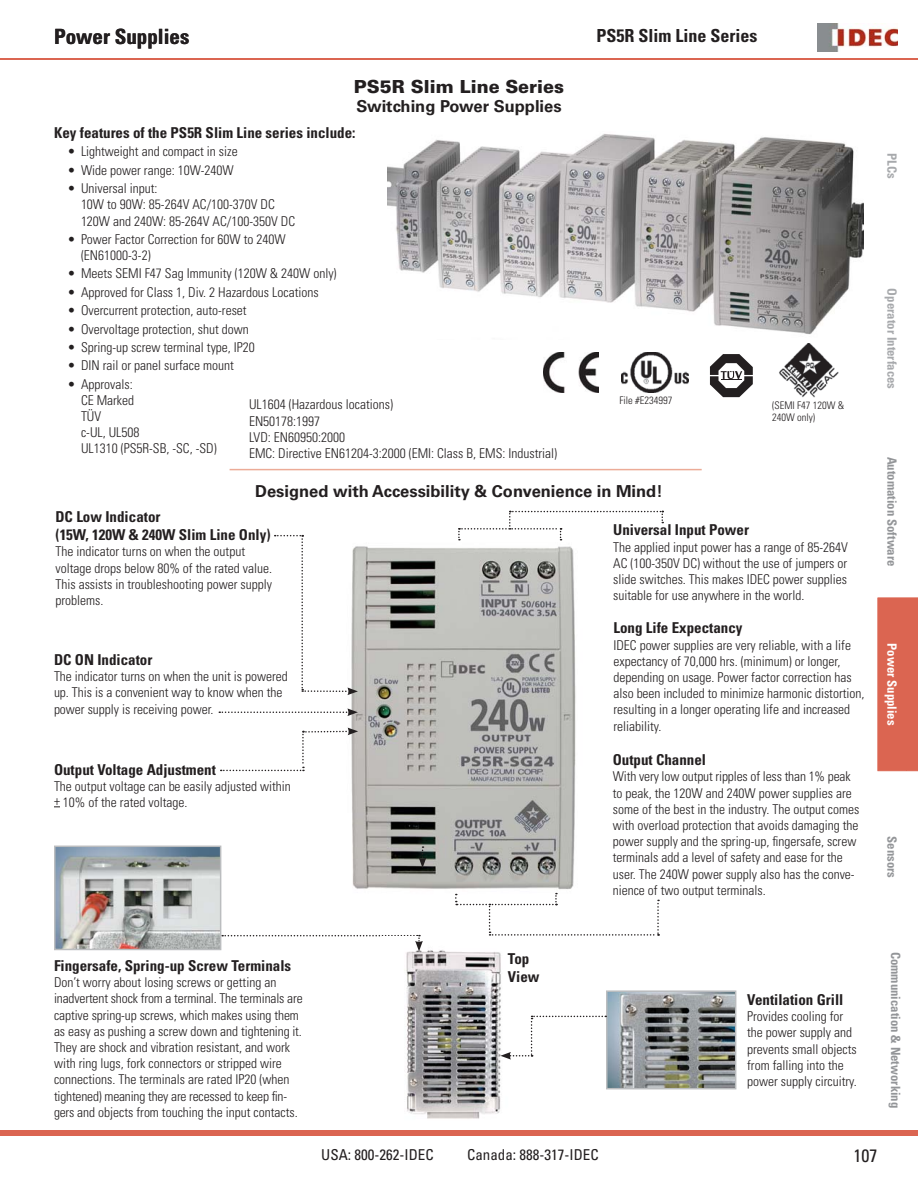
<style>
.page{position:relative;width:918px;height:1188px;background:#fff}
.page>*{position:absolute;margin:0;border:0;box-sizing:border-box;transform-origin:0 0}
.t1{font:700 condensed 21px "Univers LT Std";color:#231f20}
.t2{font:700 condensed 18px "Univers LT Std";color:#231f20}
.t3{font:900 18px "Univers LT Std";color:#231f20}
.t4{font:condensed 18px "Univers LT Std";color:#231f20}
.t5{font:700 16.5px "Univers LT Std";color:#231f20}
.t6{font:700 condensed 15px/18px "Univers LT Std";color:#231f20}
.t7{font:condensed 15px "Univers LT Std";color:#231f20}
.t8{font:300 condensed 13.5px/16.2px "Univers LT Std";color:#231f20}
.t9{font:700 condensed 12.75px "Univers LT Std";color:#939598}
.t10{font:700 condensed 12.75px "Univers LT Std";color:#a7a9ac}
.t11{font:700 condensed 12.75px "Univers LT Std";color:#fff}
.t12{font:300 condensed 10.5px/12.6px "Univers LT Std";color:#231f20}
</style>
<div class="page">
<img style="left:818px;top:24px;width:80px;height:27px">
<hr style="left:878px;top:47px;width:1px;height:33px;background:#fff">
<svg style="left:878px;top:46px;width:20px;height:1px"></svg>
<div style="left:878px;top:598px;width:40px;height:173px;background:#db6551"></div>
<hr style="left:0;top:59px;width:918px;height:1px;background:#db6551">
<div style="left:0;top:1130px;width:918px;height:5px;background:#db6551"></div>
<img style="left:388px;top:134px;width:476px;height:201px">
<img style="left:544px;top:352px;width:54px;height:41px">
<img style="left:622px;top:352px;width:66px;height:41px">
<img style="left:779px;top:343px;width:60px;height:54px">
<img style="left:347px;top:540px;width:229px;height:353px">
<svg style="left:219px;top:708px;width:139px;height:8px"></svg>
<img style="left:57px;top:849px;width:161px;height:98px">
<div style="left:54px;top:846px;width:167px;height:104px;border:2px solid #bbbdbf"></div>
<svg style="left:221px;top:728px;width:137px;height:43px"></svg>
<svg style="left:275px;top:535px;width:83px;height:160px"></svg>
<img style="left:406px;top:950px;width:95px;height:169px">
<svg style="left:419px;top:846px;width:7px;height:22px"></svg>
<svg style="left:458px;top:511px;width:205px;height:29px"></svg>
<img style="left:609px;top:993px;width:124px;height:93px">
<div style="left:606px;top:990px;width:130px;height:99px;border:2px solid #bbbdbf"></div>
<svg style="left:500px;top:1016px;width:106px;height:44px"></svg>
<svg style="left:455px;top:893px;width:204px;height:43px"></svg>
<svg style="left:222px;top:935px;width:201px;height:16px"></svg>
<hr style="left:230px;top:469px;width:472px;height:1px;background:#ecab97">
<svg style="left:710px;top:354px;width:43px;height:43px"></svg>
<h1 class="t1" style="left:54px;top:27px;width:137px">Power Supplies</h1>
<h2 class="t3" style="left:354px;top:78px;width:212px">PS5R Slim Line Series</h2>
<p class="t5" style="left:356px;top:99px;width:207px">Switching Power Supplies</p>
<p class="t6" style="left:54px;top:125px;width:303px">Key features of the PS5R Slim Line series include:</p>
<p class="t8" style="left:68px;top:144px;width:172px">• Lightweight and compact in size</p>
<p class="t8" style="left:68px;top:163px;width:168px">• Wide power range: 10W-240W</p>
<p class="t8" style="left:81px;top:181px;width:216px;text-indent:-14px">• Universal input:<br>10W to 90W: 85-264V AC/100-370V DC<br>120W and 240W: 85-264V AC/100-350V DC</p>
<p class="t8" style="left:81px;top:232px;width:206px;text-indent:-14px">• Power Factor Correction for 60W to 240W (EN61000-3-2)</p>
<p class="t8" style="left:68px;top:266px;width:271px">• Meets SEMI F47 Sag Immunity (120W &amp; 240W only)</p>
<p class="t8" style="left:68px;top:285px;width:253px">• Approved for Class 1, Div. 2 Hazardous Locations</p>
<p class="t8" style="left:68px;top:303px;width:181px">• Overcurrent protection, auto-reset</p>
<p class="t8" style="left:68px;top:321px;width:183px">• Overvoltage protection, shut down</p>
<p class="t8" style="left:68px;top:340px;width:189px">• Spring-up screw terminal type, IP20</p>
<p class="t8" style="left:68px;top:358px;width:168px">• DIN rail or panel surface mount</p>
<p class="t8" style="left:81px;top:377px;width:137px;text-indent:-14px">• Approvals:<br>CE Marked<br>TÜV<br>c-UL, UL508<br>UL1310 (PS5R-SB, -SC, -SD)</p>
<p class="t8" style="left:249px;top:397px;width:310px">UL1604 (Hazardous locations)<br>EN50178:1997<br>LVD: EN60950:2000<br>EMC: Directive EN61204-3:2000 (EMI: Class B, EMS: Industrial)</p>
<h2 class="t2" style="left:596px;top:27px;width:163px">PS5R Slim Line Series</h2>
<p class="t12" style="left:619px;top:395px;width:55px">File #E234997</p>
<p class="t12" style="left:772px;top:399px;width:74px">(SEMI F47 120W &amp;<br>240W only)</p>
<p class="t5" style="left:255px;top:483px;width:409px">Designed with Accessibility &amp; Convenience in Mind!</p>
<p class="t6" style="left:56px;top:509px;width:217px">DC Low Indicator<br>(15W, 120W &amp; 240W Slim Line Only)</p>
<p class="t8" style="left:56px;top:544px;width:218px">The indicator turns on when the output voltage drops below 80% of the rated value.<br>This assists in troubleshooting power supply problems.</p>
<p class="t6" style="left:613px;top:522px;width:137px">Universal Input Power</p>
<p class="t8" style="left:613px;top:540px;width:236px;text-align:justify">The applied input power has a range of 85-264V AC (100-350V DC) without the use of jumpers or slide switches. This makes IDEC power supplies suitable for use anywhere in the world.</p>
<p class="t6" style="left:54px;top:652px;width:100px">DC ON Indicator</p>
<p class="t8" style="left:54px;top:669px;width:235px">The indicator turns on when the unit is powered up. This is a convenient way to know when the power supply is receiving power.</p>
<p class="t6" style="left:54px;top:761px;width:163px">Output Voltage Adjustment</p>
<p class="t8" style="left:54px;top:779px;width:238px">The output voltage can be easily adjusted within + 10% of the rated voltage.</p>
<p class="t6" style="left:613px;top:620px;width:131px">Long Life Expectancy</p>
<p class="t8" style="left:613px;top:638px;width:253px">IDEC power supplies are very reliable, with a life expectancy of 70,000 hrs. (minimum) or longer, depending on usage. Power factor correction has also been included to minimize harmonic distortion, resulting in a longer operating life and increased reliability.</p>
<p class="t6" style="left:613px;top:752px;width:95px">Output Channel</p>
<p class="t8" style="left:613px;top:769px;width:248px">With very low output ripples of less than 1% peak to peak, the 120W and 240W power supplies are some of the best in the industry. The output comes with overload protection that avoids damaging the power supply and the spring-up, fingersafe, screw terminals add a level of safety and ease for the user. The 240W power supply also has the conve&shy;nience of two output terminals.</p>
<p class="t10" style="left:898px;top:153px;width:27px;rotate:90deg">PLCs</p>
<p class="t10" style="left:898px;top:288px;width:102px;rotate:90deg">Operator Interfaces</p>
<p class="t9" style="left:898px;top:457px;width:111px;rotate:90deg">Automation Software</p>
<p class="t11" style="left:898px;top:643px;width:84px;rotate:90deg">Power Supplies</p>
<p class="t9" style="left:898px;top:836px;width:43px;rotate:90deg">Sensors</p>
<p class="t6" style="left:54px;top:958px;width:239px">Fingersafe, Spring-up Screw Terminals</p>
<p class="t8" style="left:54px;top:975px;width:250px">Don’t worry about losing screws or getting an inadvertent shock from a terminal. The terminals are captive spring-up screws, which makes using them as easy as pushing a screw down and tightening it.<br>They are shock and vibration resistant, and work with ring lugs, fork connectors or stripped wire connections. The terminals are rated IP20 (when tightened) meaning they are recessed to keep fin&shy;gers and objects from touching the input contacts.</p>
<p class="t6" style="left:508px;top:950px;width:33px">Top<br>View</p>
<p class="t6" style="left:747px;top:991px;width:98px">Ventilation Grill</p>
<p class="t8" style="left:747px;top:1009px;width:111px">Provides cooling for the power supply and prevents small objects from falling into the power supply circuitry.</p>
<p class="t9" style="left:902px;top:952px;width:158px;rotate:90deg">Communication &amp; Networking</p>
<p class="t7" style="left:321px;top:1148px;width:114px">USA: 800-262-IDEC</p>
<p class="t7" style="left:467px;top:1148px;width:133px">Canada: 888-317-IDEC</p>
<h2 class="t4" style="left:854px;top:1147px;width:25px">107</h2>
</div>
